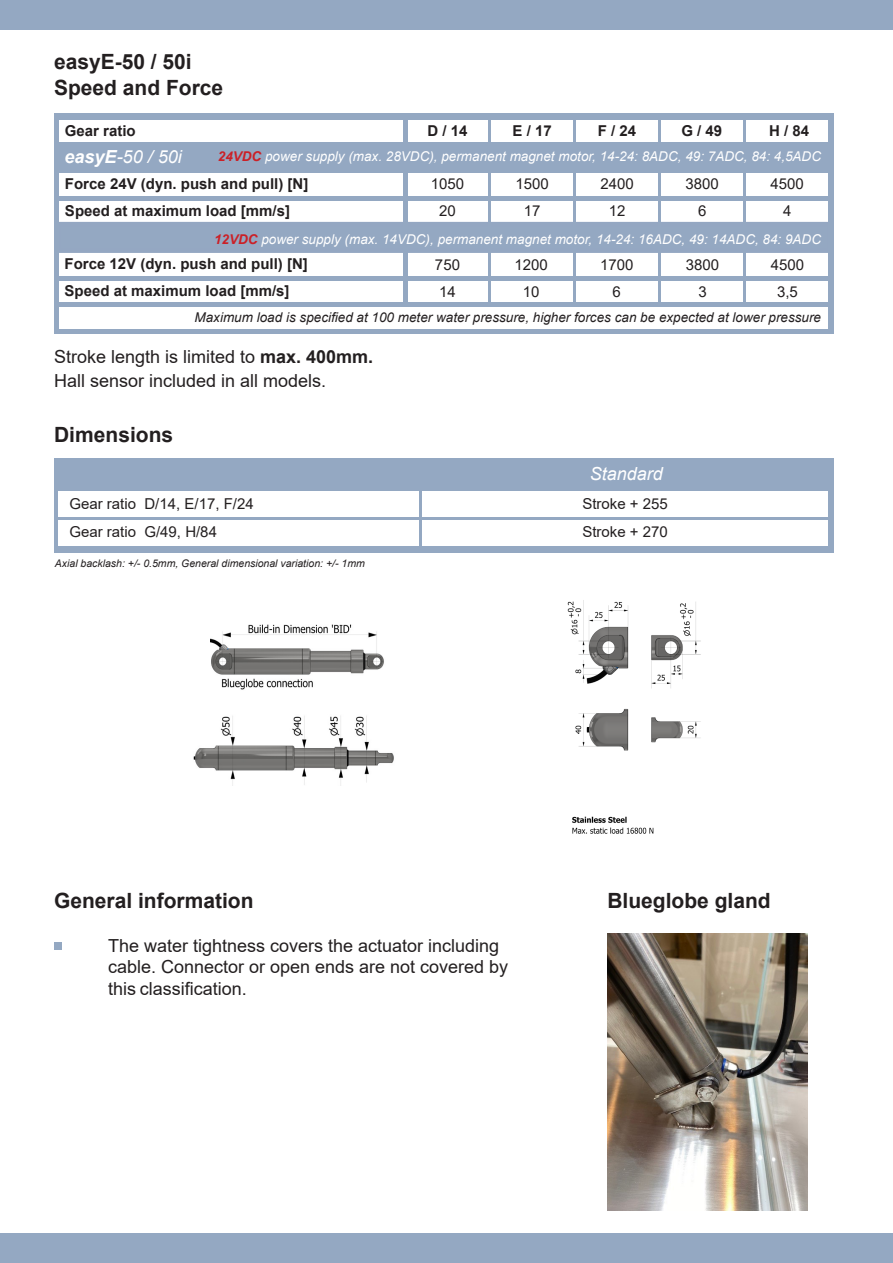
<style>
.page{position:relative;width:893px;height:1263px;background:#fff}
.page>*{position:absolute;margin:0;border:0;box-sizing:border-box;transform-origin:0 0}
.t1{font:700 21px/25.2px "Arial";color:#231f20}
.t2{font:18px/21.6px "Arial";color:#231f20}
.t3{font:italic 18px "Arial";color:#fff}
.t4{font:700 15px "Arial";color:#231f20}
.t5{font:15px/28.5px "Arial";color:#231f20}
.t6{font:italic 13.5px "Arial";color:#fff}
.t7{font:italic 13.5px "Arial";color:#231f20}
.t8{font:italic 10.5px "Arial";color:#231f20}
.s1{font-weight:700}
.s2{font-weight:700;color:#cb2027}
</style>
<div class="page">
<div style="left:0;top:0;width:893px;height:30px;background:#94a8c2"></div>
<div style="left:55px;top:113px;width:779px;height:220px;background:#94a8c2"></div>
<div style="left:55px;top:120px;width:775px;height:21px;background:#fff"></div>
<div style="left:55px;top:173px;width:775px;height:48px;background:#fff"></div>
<div style="left:59px;top:196px;width:775px;height:5px;background:#94a8c2"></div>
<div style="left:55px;top:230px;width:775px;height:98px;background:#fff"></div>
<div style="left:56px;top:222px;width:776px;height:31px;background:#94a8c2"></div>
<div style="left:403px;top:114px;width:5px;height:191px;background:#94a8c2"></div>
<hr style="left:489px;top:117px;width:2px;height:187px;background:#94a8c2">
<hr style="left:573px;top:118px;width:3px;height:187px;background:#94a8c2">
<hr style="left:659px;top:117px;width:2px;height:187px;background:#94a8c2">
<hr style="left:744px;top:117px;width:2px;height:187px;background:#94a8c2">
<div style="left:59px;top:276px;width:773px;height:5px;background:#94a8c2"></div>
<hr style="left:59px;top:303px;width:773px;height:4px;background:#94a8c2">
<hr style="left:55px;top:113px;width:4px;height:217px;background:#94a8c2">
<div style="left:828px;top:114px;width:5px;height:216px;background:#94a8c2"></div>
<div style="left:54px;top:458px;width:780px;height:95px;background:#94a8c2"></div>
<div style="left:55px;top:491px;width:778px;height:54px;background:#fff"></div>
<hr style="left:54px;top:487px;width:4px;height:59px;background:#94a8c2">
<hr style="left:420px;top:489px;width:2px;height:64px;background:#94a8c2">
<img style="left:567px;top:600px;width:134px;height:234px">
<div style="left:0;top:1233px;width:893px;height:30px;background:#94a8c2"></div>
<div style="left:829px;top:484px;width:5px;height:66px;background:#94a8c2"></div>
<hr style="left:56px;top:517px;width:774px;height:2px;background:#94a8c2">
<img style="left:193px;top:716px;width:201px;height:69px">
<div style="left:54px;top:942px;width:8px;height:7px;background:#94a8c2"></div>
<img style="left:210px;top:624px;width:174px;height:66px">
<img style="left:607px;top:933px;width:200px;height:278px">
<p class="t1" style="left:54px;top:50px;width:171px">easyE-50 / 50i<br>Speed and Force</p>
<p class="t4" style="left:427px;top:120px;width:42px">D / 14</p>
<p class="t4" style="left:65px;top:120px;width:72px">Gear ratio</p>
<p class="t4" style="left:513px;top:120px;width:41px">E / 17</p>
<p class="t4" style="left:598px;top:120px;width:40px">F / 24</p>
<p class="t4" style="left:681px;top:120px;width:42px">G / 49</p>
<p class="t4" style="left:769px;top:120px;width:42px">H / 84</p>
<p class="t3" style="left:65px;top:145px;width:119px"><span class="s1">easyE</span>-50 / 50i</p>
<p class="t4" style="left:65px;top:173px;width:245px">Force 24V (dyn. push and pull) [N]</p>
<p class="t4" style="left:65px;top:200px;width:227px">Speed at maximum load [mm/s]</p>
<p class="t6" style="left:218px;top:147px;width:605px"><span class="s2">24VDC</span> power supply (max. 28VDC), permanent magnet motor, 14-24: 8ADC, 49: 7ADC, 84: 4,5ADC</p>
<p class="t5" style="left:431px;top:169px;width:35px">1050</p>
<p class="t5" style="left:439px;top:196px;width:18px">20</p>
<p class="t5" style="left:515px;top:169px;width:35px">1500</p>
<p class="t5" style="left:524px;top:196px;width:18px">17</p>
<p class="t5" style="left:600px;top:169px;width:35px">2400</p>
<p class="t5" style="left:609px;top:196px;width:18px">12</p>
<p class="t5" style="left:686px;top:169px;width:35px">3800</p>
<p class="t5" style="left:698px;top:196px;width:10px">6</p>
<p class="t5" style="left:771px;top:169px;width:35px">4500</p>
<p class="t5" style="left:783px;top:196px;width:10px">4</p>
<p class="t6" style="left:214px;top:230px;width:609px"><span class="s2">12VDC</span> power supply (max. 14VDC), permanent magnet motor, 14-24: 16ADC, 49: 14ADC, 84: 9ADC</p>
<p class="t5" style="left:515px;top:251px;width:35px">1200</p>
<p class="t5" style="left:523px;top:278px;width:18px">10</p>
<p class="t4" style="left:65px;top:253px;width:245px">Force 12V (dyn. push and pull) [N]</p>
<p class="t4" style="left:65px;top:280px;width:227px">Speed at maximum load [mm/s]</p>
<p class="t5" style="left:435px;top:251px;width:27px">750</p>
<p class="t5" style="left:439px;top:278px;width:18px">14</p>
<p class="t5" style="left:600px;top:251px;width:35px">1700</p>
<p class="t5" style="left:613px;top:278px;width:10px">6</p>
<p class="t5" style="left:686px;top:251px;width:35px;line-height:27px;text-align:center">3800<br>3</p>
<p class="t5" style="left:771px;top:251px;width:35px">4500</p>
<p class="t5" style="left:777px;top:278px;width:22px">3,5</p>
<p class="t7" style="left:195px;top:309px;width:628px">Maximum load is specified at 100 meter water pressure, higher forces can be expected at lower pressure</p>
<p class="t2" style="left:54px;top:346px;width:321px">Stroke length is limited to <span class="s1">max. 400mm.</span></p>
<p class="t2" style="left:54px;top:370px;width:274px">Hall sensor included in all models.</p>
<p class="t1" style="left:54px;top:422px;width:121px">Dimensions</p>
<p class="t5" style="left:69px;top:489px;width:186px">Gear ratio D/14, E/17, F/24<br>Gear ratio G/49, H/84</p>
<p class="t8" style="left:55px;top:557px;width:311px">Axial backlash: +/- 0.5mm, General dimensional variation: +/- 1mm</p>
<p class="t3" style="left:590px;top:462px;width:75px">Standard</p>
<p class="t5" style="left:582px;top:489px;width:87px">Stroke + 255<br>Stroke + 270</p>
<p class="t1" style="left:54px;top:888px;width:201px">General information</p>
<p class="t2" style="left:108px;top:934px;width:402px">The water tightness covers the actuator including cable. Connector or open ends are not covered by this classification.</p>
<p class="t1" style="left:607px;top:888px;width:165px">Blueglobe gland</p>
</div>
